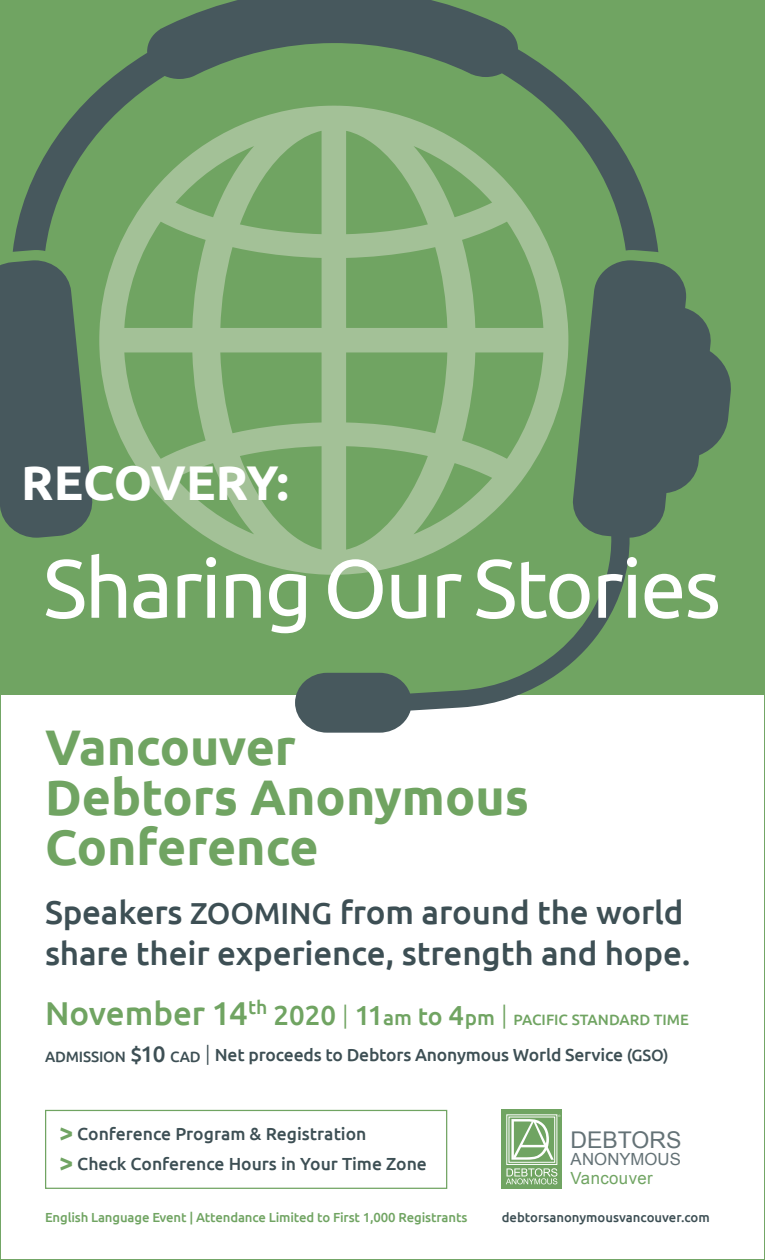
<style>
.page{position:relative;width:765px;height:1260px;background:#fff}
.page>*{position:absolute;margin:0;border:0;box-sizing:border-box;transform-origin:0 0}
.t1{font:82.5px "Ubuntu";letter-spacing:-.025em;color:#fff}
.t2{font:700 50px/50px "Ubuntu";color:#70a462}
.t3{font:700 48.75px "Ubuntu";color:#fff}
.t4{font:500 33.12px/41.4px "Ubuntu";letter-spacing:-.005em;color:#3d4f54}
.t5{font:23px "Arial";color:#647276}
.t6{font:500 17.5px/30px "Ubuntu";color:#3d4f54}
.t7{font:16.75px "Arial";color:#647276}
.t8{font:16.75px "Arial";letter-spacing:.025em;color:#70a462}
.t9{font:500 15px "Ubuntu";color:#70a462}
.t10{font:500 13.12px "Ubuntu";letter-spacing:-.01em;color:#70a462}
.t11{font:500 13.12px "Ubuntu";color:#3d4f54}
.s1{font-size:30.38px}
.s2{font-size:33.12px}
.s3{font-size:27.5px}
.s4{font-weight:300;font-size:24.75px}
.s5{font-size:20.62px}
.s6{font-size:24.75px}
.s7{font-size:15px}
.s8{font-size:22.5px}
.s9{font-weight:300;font-size:20.62px}
.s10{font-size:16.25px}
.s11{font-size:25px;color:#70a462}
</style>
<div class="page">
<div style="left:0;top:0;width:765px;height:694px;background:#70a462"></div>
<svg style="left:13px;top:0;width:645px;height:252px"></svg>
<svg style="left:0;top:260px;width:93px;height:278px;background:#4d635d"></svg>
<svg style="left:295px;top:260px;width:437px;height:473px"></svg>
<svg style="left:99px;top:106px;width:469px;height:469px"></svg>
<div style="left:502px;top:1110px;width:60px;height:79px;background:#70a462"></div>
<svg style="left:506px;top:1168px;width:51px;height:16px"></svg>
<div style="left:507px;top:1115px;width:50px;height:50px;border:1px solid #fff"></div>
<div style="left:509px;top:1117px;width:46px;height:46px;border:1px solid #fff"></div>
<svg style="left:511px;top:1115px;width:49px;height:45px"></svg>
<div style="left:45px;top:1110px;width:402px;height:79px;border:1px solid #70a462"></div>
<h3 class="t3" style="left:21px;top:453px;width:269px">RECOVERY:</h3>
<h1 class="t1" style="left:43px;top:538px;width:680px">Sharing Our Stories</h1>
<h2 class="t2" style="left:45px;top:721px;width:486px">Vancouver<br>Debtors Anonymous<br>Conference</h2>
<h3 class="t4" style="left:45px;top:890px;width:647px">Speakers <span class="s1">ZOOMING</span> from around the world share their experience, strength and hope.</h3>
<p class="t9" style="left:45px;top:1010px;width:646px"><span class="s2">November 14</span><sup>th</sup> <span class="s3">2020</span> <span class="s4">|</span> <span class="s3">11</span><span class="s5">am</span> <span class="s6">to</span> <span class="s3">4</span><span class="s5">pm</span> <span class="s4">|</span> PACIFIC STANDARD TIME</p>
<p class="t6" style="left:45px;top:1039px;width:625px"><span class="s7">ADMISSION</span> <span class="s5">$</span><span class="s8">10</span> <span class="s7">CAD</span> <span class="s9">|</span> Net proceeds to Debtors Anonymous World Service <span class="s10">(GSO)</span></p>
<p class="t6" style="left:59px;top:1118px;width:369px"><span class="s11">&gt;</span> Conference Program &amp; Registration<br><span class="s11">&gt;</span> Check Conference Hours in Your Time Zone</p>
<h3 class="t5" style="left:571px;top:1125px;width:112px">DEBTORS</h3>
<p class="t7" style="left:571px;top:1148px;width:112px">ANONYMOUS</p>
<p class="t8" style="left:571px;top:1168px;width:84px">Vancouver</p>
<p class="t10" style="left:45px;top:1209px;width:424px">English Language Event | Attendance Limited to First 1,000 Registrants</p>
<p class="t11" style="left:502px;top:1209px;width:210px">debtorsanonymousvancouver.com</p>
</div>
